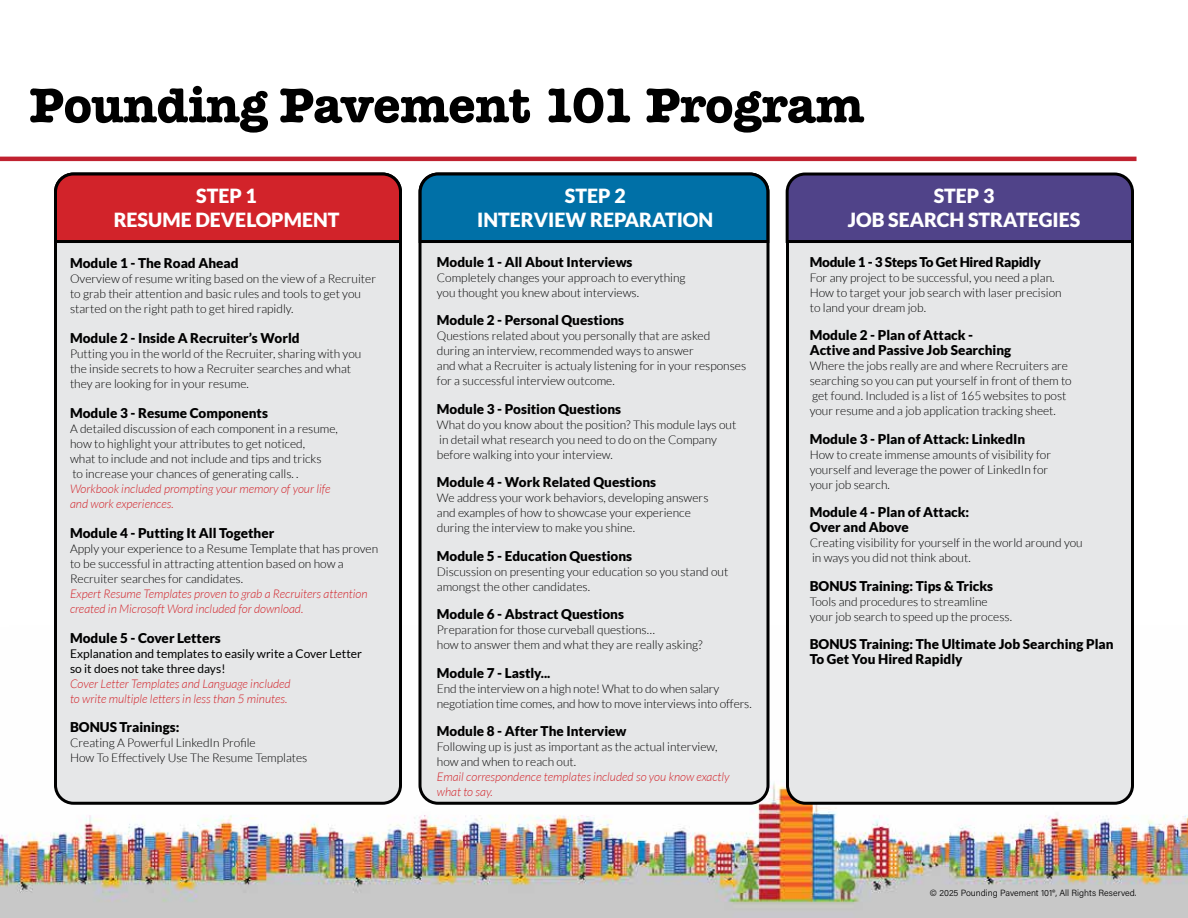
<style>
.page{position:relative;width:1188px;height:918px;background:#fff}
.page>*{position:absolute;margin:0;border:0;box-sizing:border-box;transform-origin:0 0}
.t1{font:700 50.4px "American Typewriter";letter-spacing:-.01em;color:#000}
.t2{font:900 19.5px/23.4px "Lato";color:#fff;text-align:center}
.t3{font:900 13.5px/15px "Lato";color:#000}
.t4{font:900 13.5px "Lato";letter-spacing:-.02em;color:#000}
.t5{font:300 12px/15px "Lato";color:#000}
.t6{font:italic 300 12px/15px "Lato";color:#d2232a}
.t7{font:12px/15px "Lato";color:#000}
.t8{font:300 9px "Acumin Pro";color:#000}
</style>
<div class="page">
<img style="left:0;top:834px;width:10px;height:84px">
<img style="left:10px;top:781px;width:1178px;height:137px">
<hr style="left:0;top:157px;width:1137px;height:4px;background:#c02230">
<div style="left:56px;top:174px;width:344px;height:629px;background:#e6e7e8;border-radius:18px"></div>
<div style="left:54px;top:173px;width:348px;height:632px;border:3px solid #000;border-radius:18px"></div>
<div style="left:420px;top:174px;width:348px;height:629px;background:#e6e7e8;border-radius:18px"></div>
<div style="left:418px;top:173px;width:352px;height:632px;border:3px solid #000;border-radius:18px"></div>
<div style="left:788px;top:224px;width:344px;height:579px;background:#e6e7e8;border-radius:18px"></div>
<div style="left:786px;top:222px;width:348px;height:583px;border:3px solid #000;border-radius:18px"></div>
<svg style="left:785px;top:172px;width:349px;height:73px;background:#4f4380"></svg>
<svg style="left:418px;top:172px;width:352px;height:73px;background:#096998"></svg>
<svg style="left:54px;top:172px;width:348px;height:73px;background:#be272d"></svg>
<h1 class="t1" style="left:29px;top:74px;width:836px">Pounding Pavement 101 Program</h1>
<h2 class="t2" style="left:114px;top:184px;width:227px">STEP 1<br>RESUME DEVELOPMENT</h2>
<p class="t3" style="left:70px;top:256px;width:170px">Module 1 - The Road Ahead</p>
<p class="t5" style="left:70px;top:272px;width:308px">Overview of resume writing based on the view of a Recruiter to grab their attention and basic rules and tools to get you started on the right path to get hired rapidly.</p>
<p class="t3" style="left:70px;top:331px;width:231px">Module 2 - Inside A Recruiter’s World</p>
<p class="t5" style="left:70px;top:347px;width:293px">Putting you in the world of the Recruiter, sharing with you the inside secrets to how a Recruiter searches and what they are looking for in your resume.</p>
<p class="t3" style="left:70px;top:406px;width:199px">Module 3 - Resume Components</p>
<p class="t5" style="left:70px;top:422px;width:269px">A detailed discussion of each component in a resume, how to highlight your attributes to get noticed,<br>what to include and not include and tips and tricks<br>to increase your chances of generating calls. .</p>
<p class="t6" style="left:70px;top:482px;width:262px">Workbook included prompting your memory of your life and work experiences.</p>
<p class="t3" style="left:70px;top:526px;width:206px">Module 4 - Putting It All Together</p>
<p class="t5" style="left:70px;top:542px;width:310px">Apply your experience to a Resume Template that has proven to be successful in attracting attention based on how a<br>Recruiter searches for candidates.</p>
<p class="t6" style="left:70px;top:587px;width:299px">Expert Resume Templates proven to grab a Recruiters attention created in Microsoft Word included for download.</p>
<p class="t3" style="left:70px;top:631px;width:152px">Module 5 - Cover Letters</p>
<p class="t7" style="left:70px;top:646px;width:293px">Explanation and templates to easily write a Cover Letter so it does not take three days!</p>
<p class="t6" style="left:70px;top:677px;width:222px">Cover Letter Templates and Language included to write multiple letters in less than 5 minutes.</p>
<p class="t3" style="left:70px;top:719px;width:111px">BONUS Trainings:</p>
<p class="t5" style="left:70px;top:735px;width:239px">Creating A Powerful LinkedIn Profile<br>How To Effectively Use The Resume Templates</p>
<h2 class="t2" style="left:477px;top:184px;width:238px">STEP 2<br>INTERVIEW REPARATION</h2>
<p class="t3" style="left:437px;top:254px;width:197px">Module 1 - All About Interviews</p>
<p class="t5" style="left:437px;top:270px;width:250px">Completely changes your approach to everything you thought you knew about interviews.</p>
<p class="t3" style="left:437px;top:313px;width:189px">Module 2 - Personal Questions</p>
<p class="t5" style="left:437px;top:329px;width:311px">Questions related about you personally that are asked during an interview, recommended ways to answer<br>and what a Recruiter is actualy listening for in your responses for a successful interview outcome.</p>
<p class="t3" style="left:437px;top:401px;width:186px">Module 3 - Position Questions</p>
<p class="t5" style="left:437px;top:417px;width:301px">What do you know about the position? This module lays out in detail what research you need to do on the Company before walking into your interview.</p>
<p class="t3" style="left:437px;top:475px;width:221px">Module 4 - Work Related Questions</p>
<p class="t5" style="left:437px;top:491px;width:273px">We address your work behaviors, developing answers and examples of how to showcase your experience during the interview to make you shine.</p>
<p class="t3" style="left:437px;top:548px;width:197px">Module 5 - Education Questions</p>
<p class="t5" style="left:437px;top:564px;width:293px">Discussion on presenting your education so you stand out amongst the other candidates.</p>
<p class="t3" style="left:437px;top:607px;width:189px">Module 6 - Abstract Questions</p>
<p class="t5" style="left:437px;top:623px;width:267px">Preparation for those curveball questions…<br>how to answer them and what they are really asking?</p>
<p class="t3" style="left:437px;top:665px;width:115px">Module 7 - Lastly...</p>
<p class="t5" style="left:437px;top:681px;width:316px">End the interview on a high note! What to do when salary negotiation time comes, and how to move interviews into offers.</p>
<p class="t3" style="left:437px;top:724px;width:191px">Module 8 - After The Interview</p>
<p class="t5" style="left:437px;top:740px;width:282px">Following up is just as important as the actual interview, how and when to reach out.</p>
<p class="t6" style="left:437px;top:770px;width:294px">Email correspondence templates included so you know exactly what to say.</p>
<h2 class="t2" style="left:848px;top:184px;width:234px">STEP 3<br>JOB SEARCH STRATEGIES</h2>
<p class="t4" style="left:810px;top:254px;width:233px">Module 1 - 3 Steps To Get Hired Rapidly</p>
<p class="t5" style="left:810px;top:270px;width:254px">For any project to be successful, you need a plan.<br>How to target your job search with laser precision to land your dream job.</p>
<p class="t3" style="left:810px;top:328px;width:203px">Module 2 - Plan of Attack -<br>Active and Passive Job Searching</p>
<p class="t5" style="left:810px;top:359px;width:264px">Where the jobs really are and where Recruiters are searching so you can put yourself in front of them to get found. Included is a list of 165 websites to post your resume and a job application tracking sheet.</p>
<p class="t3" style="left:810px;top:431px;width:217px">Module 3 - Plan of Attack: LinkedIn</p>
<p class="t5" style="left:810px;top:447px;width:243px">How to create immense amounts of visibility for yourself and leverage the power of LinkedIn for your job search.</p>
<p class="t3" style="left:810px;top:505px;width:161px">Module 4 - Plan of Attack:<br>Over and Above</p>
<p class="t5" style="left:810px;top:536px;width:275px">Creating visibility for yourself in the world around you in ways you did not think about.</p>
<p class="t3" style="left:810px;top:578px;width:185px">BONUS Training: Tips &amp; Tricks</p>
<p class="t5" style="left:810px;top:594px;width:204px">Tools and procedures to streamline your job search to speed up the process.</p>
<p class="t3" style="left:810px;top:637px;width:305px">BONUS Training: The Ultimate Job Searching Plan<br>To Get You Hired Rapidly</p>
<p class="t8" style="left:930px;top:887px;width:208px">© 2025 Pounding Pavement 101®, All Rights Reserved.</p>
</div>
